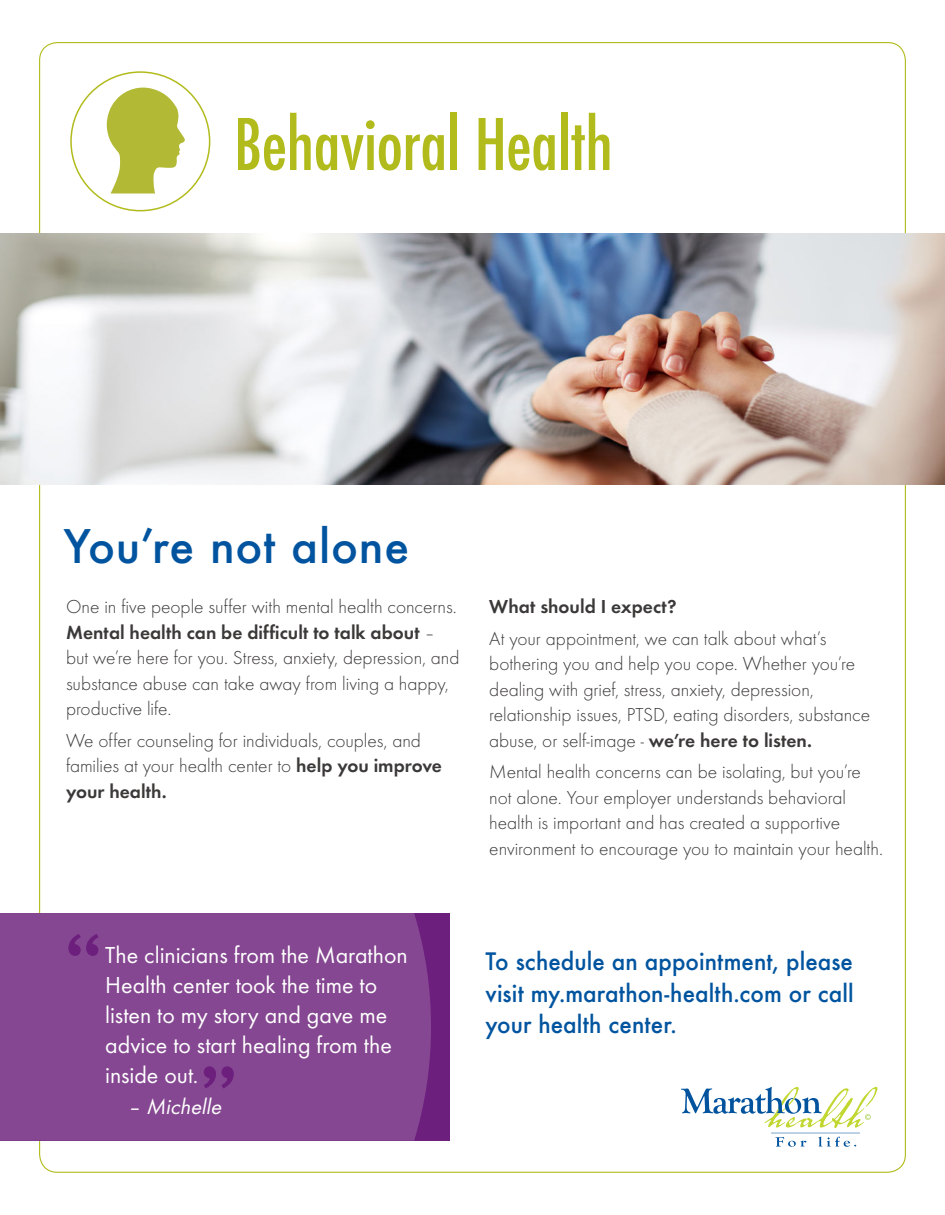
<style>
.page{position:relative;width:945px;height:1215px;background:#fff}
.page>*{position:absolute;margin:0;border:0;box-sizing:border-box;transform-origin:0 0}
.t1{font:500 condensed 69px "Futura";letter-spacing:-.01em;color:#b2bb1c}
.t2{font:500 45px "Futura";letter-spacing:.015em;color:#00549f}
.t3{font:24px/30px "Futura T";color:#fff}
.t4{font:500 23.4px/31.5px "Futura";letter-spacing:.005em;color:#00549f;text-align:justify;scale:.96 1}
.t5{font:italic 22.5px "Futura T";color:#fff}
.t6{font:300 19.5px/25.5px "Futura T";color:#3b3838}
.t7{font:600 19.5px "Futura T";color:#3b3838}
.s1{font-weight:600}
</style>
<div class="page">
<img style="left:0;top:234px;width:945px;height:251px">
<svg style="left:681px;top:1087px;width:197px;height:60px"></svg>
<div style="left:0;top:913px;width:449px;height:228px;background:#6d1f7e"></div>
<div style="left:0;top:913px;width:431px;height:228px;background:#854791"></div>
<svg style="left:68px;top:934px;width:30px;height:22px"></svg>
<svg style="left:204px;top:1066px;width:30px;height:22px"></svg>
<div style="left:67px;top:68px;width:146px;height:147px;border:8px solid #fff;border-radius:50%"></div>
<div style="left:71px;top:72px;width:139px;height:139px;background:#fff;border-radius:50%"></div>
<svg style="left:107px;top:88px;width:78px;height:105px"></svg>
<p class="t1" style="left:234px;top:100px;width:381px">Behavioral Health</p>
<p class="t2" style="left:64px;top:515px;width:347px">You’re not alone</p>
<p class="t6" style="left:66px;top:594px;width:395px">One in five people suffer with mental health concerns.<br><span class="s1">Mental health can be difficult to talk about</span> – but we’re here for you. Stress, anxiety, depression, and substance abuse can take away from living a happy, productive life.</p>
<p class="t6" style="left:66px;top:727px;width:378px">We offer counseling for individuals, couples, and families at your health center to <span class="s1">help you improve your health.</span></p>
<p class="t7" style="left:489px;top:595px;width:189px">What should I expect?</p>
<p class="t6" style="left:489px;top:625px;width:382px">At your appointment, we can talk about what’s bothering you and help you cope. Whether you’re dealing with grief, stress, anxiety, depression, relationship issues, PTSD, eating disorders, substance abuse, or self-image - <span class="s1">we’re here to listen.</span></p>
<p class="t6" style="left:489px;top:759px;width:395px">Mental health concerns can be isolating, but you’re not alone. Your employer understands behavioral health is important and has created a supportive environment to encourage you to maintain your health.</p>
<p class="t3" style="left:105px;top:940px;width:304px">The clinicians from the Marathon<br>Health center took the time to listen to my story and gave me advice to start healing from the inside out.</p>
<p class="t5" style="left:128px;top:1094px;width:100px">– Michelle</p>
<p class="t4" style="left:486px;top:946px;width:385px">To schedule an appointment, please visit my.marathon-health.com or call your health center.</p>
</div>
